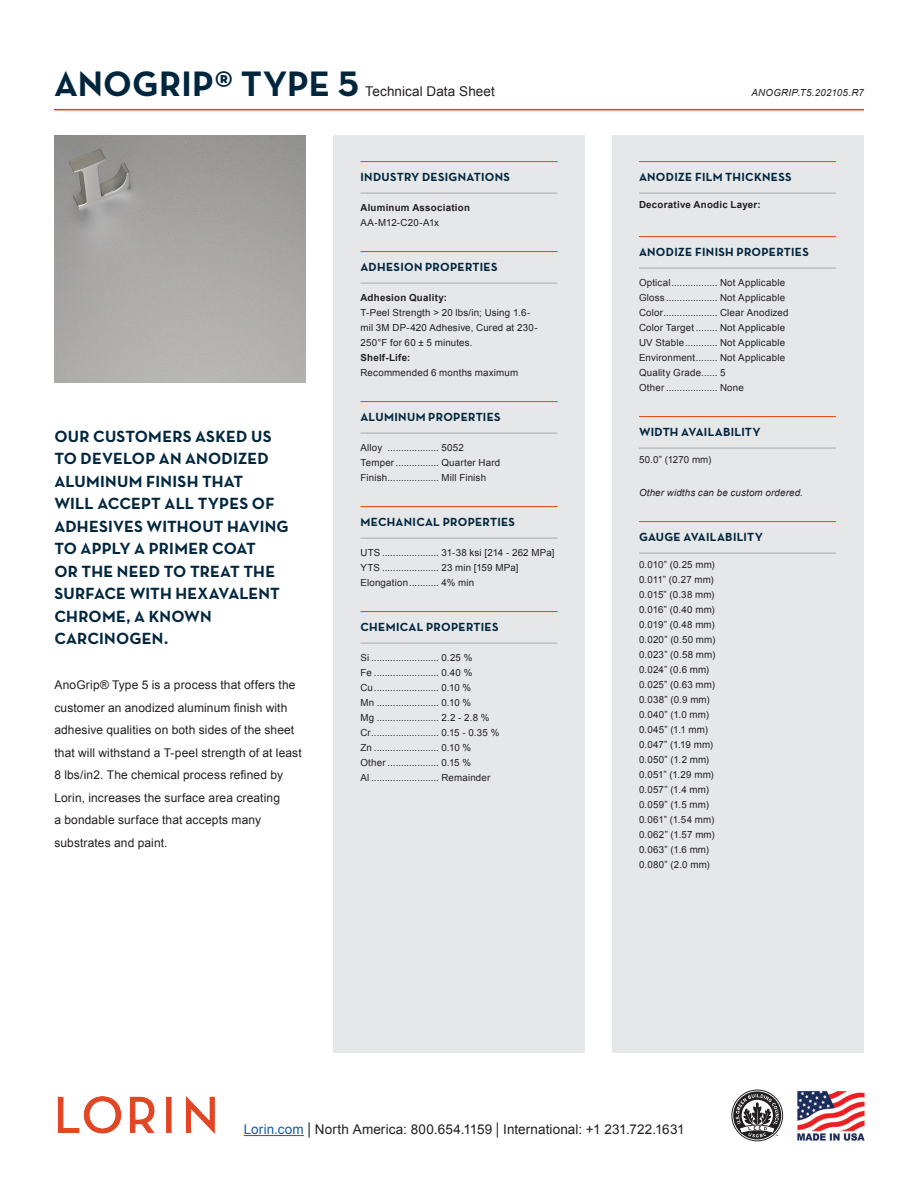
<style>
.page{position:relative;width:918px;height:1188px;background:#fff}
.page>*{position:absolute;margin:0;border:0;box-sizing:border-box;transform-origin:0 0}
.t1{font:700 36px "Neutraface Text";letter-spacing:.005em;color:#00263e}
.t2{font:700 16.5px/22.5px "Neutraface Text";letter-spacing:.01em;color:#00263e}
.t3{font:13.5px "Arial";letter-spacing:.01em;color:#231f20}
.t4{font:12px/22.5px "Arial";letter-spacing:.01em;color:#231f20}
.t5{font:700 12px "Neutraface Text";letter-spacing:.025em;color:#00263e}
.t6{font:9.75px "Arial";letter-spacing:.02em;color:#231f20}
.t7{font:700 9.75px "Arial";letter-spacing:.025em;color:#231f20}
.t8{font:italic 9.75px "Arial";letter-spacing:.02em;color:#231f20}
.t9{font:9.75px "Arial";letter-spacing:-.015em;color:#231f20}
.t10{font:3.15px "Arial";color:#231f20}
.s1{color:#175d9e}
.s2{font-size:16.2px}
</style>
<div class="page">
<div style="left:333px;top:135px;width:252px;height:918px;background:#e6e7e9"></div>
<div style="left:612px;top:135px;width:252px;height:918px;background:#e6e7e9"></div>
<img style="left:57px;top:1096px;width:158px;height:38px">
<hr style="left:244px;top:1135px;width:60px;height:1px;background:#175d9e">
<img style="left:797px;top:1091px;width:68px;height:50px">
<img style="left:54px;top:135px;width:252px;height:248px">
<hr style="left:360px;top:161px;width:198px;height:1px;background:#e74300">
<hr style="left:360px;top:193px;width:198px;height:1px;background:#a8a9ad">
<hr style="left:360px;top:251px;width:198px;height:1px;background:#e74300">
<hr style="left:360px;top:283px;width:198px;height:1px;background:#a8a9ad">
<hr style="left:360px;top:401px;width:198px;height:1px;background:#e74300">
<hr style="left:360px;top:433px;width:198px;height:1px;background:#a8a9ad">
<hr style="left:360px;top:506px;width:198px;height:1px;background:#e74300">
<hr style="left:360px;top:538px;width:198px;height:1px;background:#a8a9ad">
<hr style="left:360px;top:611px;width:198px;height:1px;background:#e74300">
<hr style="left:360px;top:643px;width:198px;height:1px;background:#a8a9ad">
<hr style="left:639px;top:161px;width:197px;height:1px;background:#e74300">
<hr style="left:639px;top:193px;width:197px;height:1px;background:#a8a9ad">
<hr style="left:639px;top:236px;width:197px;height:1px;background:#e74300">
<hr style="left:639px;top:268px;width:197px;height:1px;background:#a8a9ad">
<hr style="left:639px;top:416px;width:197px;height:1px;background:#e74300">
<hr style="left:639px;top:448px;width:197px;height:1px;background:#a8a9ad">
<hr style="left:639px;top:521px;width:197px;height:1px;background:#e74300">
<hr style="left:639px;top:553px;width:197px;height:1px;background:#a8a9ad">
<svg style="left:731px;top:1090px;width:52px;height:51px"></svg>
<hr style="left:54px;top:109px;width:810px;height:1px;background:#e74300">
<p class="t1" style="left:54px;top:60px;width:307px">ANOGRIP® TYPE 5</p>
<p class="t3" style="left:365px;top:82px;width:131px">Technical Data Sheet</p>
<p class="t8" style="left:752px;top:86px;width:114px">ANOGRIP.T5.202105.R7</p>
<p class="t2" style="left:54px;top:425px;width:236px">OUR CUSTOMERS ASKED US<br>TO DEVELOP AN ANODIZED<br>ALUMINUM FINISH THAT<br>WILL ACCEPT ALL TYPES OF<br>ADHESIVES WITHOUT HAVING<br>TO APPLY A PRIMER COAT<br>OR THE NEED TO TREAT THE<br>SURFACE WITH HEXAVALENT<br>CHROME, A KNOWN<br>CARCINOGEN.</p>
<p class="t4" style="left:54px;top:674px;width:249px">AnoGrip® Type 5 is a process that offers the customer an anodized aluminum finish with adhesive qualities on both sides of the sheet that will withstand a T-peel strength of at least 8 lbs/in2. The chemical process refined by Lorin, increases the surface area creating<br>a bondable surface that accepts many substrates and paint.</p>
<p class="t5" style="left:360px;top:170px;width:151px">INDUSTRY DESIGNATIONS</p>
<p class="t7" style="left:360px;top:202px;width:111px">Aluminum Association</p>
<p class="t9" style="left:360px;top:217px;width:80px">AA-M12-C20-A1x</p>
<p class="t5" style="left:360px;top:260px;width:139px">ADHESION PROPERTIES</p>
<p class="t7" style="left:360px;top:292px;width:88px">Adhesion Quality:</p>
<p class="t6" style="left:360px;top:307px;width:171px">T-Peel Strength &gt; 20 lbs/in; Using 1.6-</p>
<p class="t6" style="left:360px;top:322px;width:179px">mil 3M DP-420 Adhesive, Cured at 230-</p>
<p class="t6" style="left:360px;top:337px;width:114px">250°F for 60 ± 5 minutes.</p>
<p class="t7" style="left:360px;top:352px;width:51px">Shelf-Life:</p>
<p class="t6" style="left:360px;top:367px;width:159px">Recommended 6 months maximum</p>
<p class="t5" style="left:360px;top:410px;width:142px">ALUMINUM PROPERTIES</p>
<p class="t6" style="left:360px;top:442px;width:105px">Alloy ................... 5052</p>
<p class="t6" style="left:360px;top:457px;width:141px">Temper................ Quarter Hard</p>
<p class="t6" style="left:360px;top:472px;width:127px">Finish................... Mill Finish</p>
<p class="t5" style="left:360px;top:515px;width:156px">MECHANICAL PROPERTIES</p>
<p class="t6" style="left:360px;top:547px;width:196px">UTS ..................... 31-38 ksi [214 - 262 MPa]</p>
<p class="t6" style="left:360px;top:562px;width:160px">YTS ..................... 23 min [159 MPa]</p>
<p class="t6" style="left:360px;top:577px;width:115px">Elongation........... 4% min</p>
<p class="t5" style="left:360px;top:620px;width:140px">CHEMICAL PROPERTIES</p>
<p class="t6" style="left:360px;top:652px;width:113px">Si ......................... 0.25 %</p>
<p class="t6" style="left:360px;top:667px;width:113px">Fe ........................ 0.40 %</p>
<p class="t6" style="left:360px;top:682px;width:112px">Cu........................ 0.10 %</p>
<p class="t6" style="left:360px;top:697px;width:112px">Mn ....................... 0.10 %</p>
<p class="t6" style="left:360px;top:712px;width:131px">Mg ....................... 2.2 - 2.8 %</p>
<p class="t6" style="left:360px;top:727px;width:140px">Cr......................... 0.15 - 0.35 %</p>
<p class="t6" style="left:360px;top:742px;width:112px">Zn ........................ 0.10 %</p>
<p class="t6" style="left:360px;top:757px;width:112px">Other ................... 0.15 %</p>
<p class="t6" style="left:360px;top:772px;width:131px">Al ......................... Remainder</p>
<p class="t5" style="left:639px;top:170px;width:154px">ANODIZE FILM THICKNESS</p>
<p class="t7" style="left:639px;top:199px;width:123px">Decorative Anodic Layer:</p>
<p class="t5" style="left:639px;top:245px;width:171px">ANODIZE FINISH PROPERTIES</p>
<p class="t6" style="left:639px;top:277px;width:148px">Optical................. Not Applicable</p>
<p class="t6" style="left:639px;top:292px;width:148px">Gloss ................... Not Applicable</p>
<p class="t6" style="left:639px;top:307px;width:151px">Color.................... Clear Anodized</p>
<p class="t6" style="left:639px;top:322px;width:148px">Color Target ........ Not Applicable</p>
<p class="t6" style="left:639px;top:337px;width:148px">UV Stable............ Not Applicable</p>
<p class="t6" style="left:639px;top:352px;width:148px">Environment........ Not Applicable</p>
<p class="t6" style="left:639px;top:367px;width:88px">Quality Grade...... 5</p>
<p class="t6" style="left:639px;top:382px;width:106px">Other ................... None</p>
<p class="t5" style="left:639px;top:425px;width:123px">WIDTH AVAILABILITY</p>
<p class="t6" style="left:639px;top:454px;width:74px">50.0” (1270 mm)</p>
<p class="t8" style="left:639px;top:487px;width:166px">Other widths can be custom ordered.</p>
<p class="t5" style="left:639px;top:530px;width:125px">GAUGE AVAILABILITY</p>
<p class="t6" style="left:639px;top:559px;width:77px">0.010” (0.25 mm)</p>
<p class="t6" style="left:639px;top:574px;width:76px">0.011” (0.27 mm)</p>
<p class="t6" style="left:639px;top:589px;width:77px">0.015” (0.38 mm)</p>
<p class="t6" style="left:639px;top:604px;width:77px">0.016” (0.40 mm)</p>
<p class="t6" style="left:639px;top:619px;width:77px">0.019” (0.48 mm)</p>
<p class="t6" style="left:639px;top:634px;width:78px">0.020” (0.50 mm)</p>
<p class="t6" style="left:639px;top:649px;width:78px">0.023” (0.58 mm)</p>
<p class="t6" style="left:639px;top:664px;width:72px">0.024” (0.6 mm)</p>
<p class="t6" style="left:639px;top:679px;width:77px">0.025” (0.63 mm)</p>
<p class="t6" style="left:639px;top:694px;width:72px">0.038” (0.9 mm)</p>
<p class="t6" style="left:639px;top:709px;width:72px">0.040” (1.0 mm)</p>
<p class="t6" style="left:639px;top:724px;width:70px">0.045” (1.1 mm)</p>
<p class="t6" style="left:639px;top:739px;width:76px">0.047” (1.19 mm)</p>
<p class="t6" style="left:639px;top:754px;width:72px">0.050” (1.2 mm)</p>
<p class="t6" style="left:639px;top:769px;width:76px">0.051” (1.29 mm)</p>
<p class="t6" style="left:639px;top:784px;width:71px">0.057” (1.4 mm)</p>
<p class="t6" style="left:639px;top:799px;width:72px">0.059” (1.5 mm)</p>
<p class="t6" style="left:639px;top:814px;width:77px">0.061” (1.54 mm)</p>
<p class="t6" style="left:639px;top:829px;width:77px">0.062” (1.57 mm)</p>
<p class="t6" style="left:639px;top:844px;width:72px">0.063” (1.6 mm)</p>
<p class="t6" style="left:639px;top:859px;width:72px">0.080” (2.0 mm)</p>
<p class="t3" style="left:244px;top:1121px;width:442px"><span class="s1">Lorin.com</span> <span class="s2">|</span> North America: 800.654.1159 <span class="s2">|</span> International: +1 231.722.1631</p>
<p class="t10" style="left:776px;top:1133px;width:5px">™</p>
</div>
